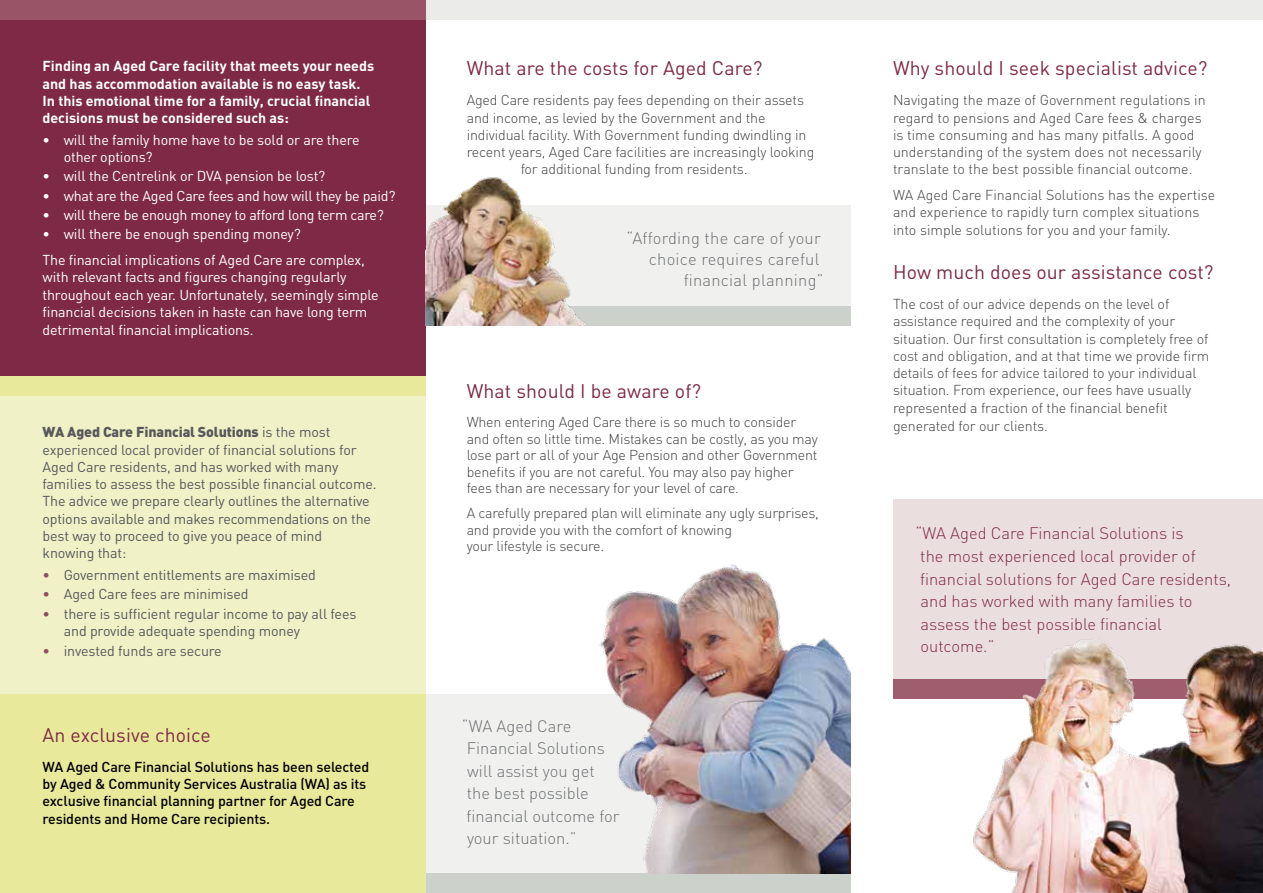
<style>
.page{position:relative;width:1263px;height:893px;background:#fff}
.page>*{position:absolute;margin:0;border:0;box-sizing:border-box;transform-origin:0 0}
.t1{font:19.5px "DIN";letter-spacing:.005em;color:#7e2a47}
.t2{font:300 16.5px/22.5px "DIN";color:#7e2a47}
.t3{font:300 16.5px/22.5px "DIN";color:#6d6e71;text-align:right}
.t4{font:300 14.25px/17.4px "DIN";letter-spacing:-.01em;color:#414042}
.t5{font:14.25px/17.2px "DIN";letter-spacing:-.01em;color:#58595b}
.t6{font:14.25px/17.5px "DIN";letter-spacing:-.01em;color:#fff}
.t7{font:700 14.25px/17.2px "DIN";color:#fff}
.t8{font:500 14.25px/17.5px "DIN";letter-spacing:-.01em;color:#000}
.s1{font-weight:900}
.s2{color:#934d60}
</style>
<div class="page">
<div style="left:425px;top:205px;width:425px;height:109px;background:#f0f1ef"></div>
<div style="left:893px;top:500px;width:370px;height:179px;background:#ebdedf"></div>
<div style="left:424px;top:694px;width:426px;height:180px;background:#f0f1ef"></div>
<div style="left:0;top:394px;width:425px;height:499px;background:#f0f1c6"></div>
<div style="left:0;top:694px;width:425px;height:199px;background:#e8e99a"></div>
<div style="left:0;top:0;width:425px;height:386px;background:#7e2a47"></div>
<div style="left:425px;top:0;width:838px;height:19px;background:#ebecea"></div>
<div style="left:0;top:0;width:425px;height:19px;background:#995567"></div>
<div style="left:0;top:376px;width:425px;height:19px;background:#e8e99a"></div>
<div style="left:425px;top:306px;width:425px;height:19px;background:#cdd1cb"></div>
<div style="left:893px;top:679px;width:370px;height:19px;background:#9e5e6e"></div>
<div style="left:426px;top:874px;width:424px;height:19px;background:#cdd1cb"></div>
<img style="left:425px;top:174px;width:159px;height:151px">
<img style="left:595px;top:564px;width:255px;height:310px">
<img style="left:944px;top:639px;width:319px;height:254px">
<p class="t7" style="left:43px;top:57px;width:333px">Finding an Aged Care facility that meets your needs and has accommodation available is no easy task.<br>In this emotional time for a family, crucial financial decisions must be considered such as:</p>
<p class="t6" style="left:64px;top:131px;width:297px;text-indent:-21px">• will the family home have to be sold or are there other options?</p>
<p class="t6" style="left:43px;top:167px;width:284px">• will the Centrelink or DVA pension be lost?</p>
<p class="t6" style="left:43px;top:186px;width:354px">• what are the Aged Care fees and how will they be paid?</p>
<p class="t6" style="left:43px;top:206px;width:343px">• will there be enough money to afford long term care?</p>
<p class="t6" style="left:43px;top:221px;width:324px;line-height:25.8px">• will there be enough spending money?<br>The financial implications of Aged Care are complex,</p>
<p class="t6" style="left:43px;top:268px;width:338px">with relevant facts and figures changing regularly throughout each year. Unfortunately, seemingly simple financial decisions taken in haste can have long term detrimental financial implications.</p>
<p class="t5" style="left:43px;top:423px;width:336px"><span class="s1">WA Aged Care Financial Solutions</span> is the most experienced local provider of financial solutions for Aged Care residents, and has worked with many families to assess the best possible financial outcome.<br>The advice we prepare clearly outlines the alternative options available and makes recommendations on the best way to proceed to give you peace of mind knowing that:</p>
<p class="t5" style="left:43px;top:565px;width:275px"><span class="s2">•</span> Government entitlements are maximised</p>
<p class="t5" style="left:43px;top:585px;width:208px"><span class="s2">•</span> Aged Care fees are minimised</p>
<p class="t5" style="left:64px;top:605px;width:294px;text-indent:-21px"><span class="s2">•</span> there is sufficient regular income to pay all fees and provide adequate spending money</p>
<p class="t5" style="left:43px;top:642px;width:181px"><span class="s2">•</span> invested funds are secure</p>
<h1 class="t1" style="left:43px;top:723px;width:170px">An exclusive choice</h1>
<p class="t8" style="left:43px;top:757px;width:328px">WA Aged Care Financial Solutions has been selected by Aged &amp; Community Services Australia (WA) as its exclusive financial planning partner for Aged Care residents and Home Care recipients.</p>
<h1 class="t1" style="left:467px;top:56px;width:297px">What are the costs for Aged Care?</h1>
<p class="t4" style="left:467px;top:91px;width:339px">Aged Care residents pay fees depending on their assets</p>
<p class="t4" style="left:467px;top:109px;width:300px">and income, as levied by the Government and the</p>
<p class="t4" style="left:467px;top:126px;width:341px">individual facility. With Government funding dwindling in</p>
<p class="t4" style="left:467px;top:143px;width:349px">recent years, Aged Care facilities are increasingly looking</p>
<p class="t4" style="left:521px;top:160px;width:228px">for additional funding from residents.</p>
<p class="t3" style="left:627px;top:227px;width:199px;line-height:21px">“Affording the care of your choice requires careful financial planning”</p>
<h1 class="t1" style="left:467px;top:379px;width:236px">What should I be aware of?</h1>
<p class="t4" style="left:467px;top:413px;width:353px;line-height:16.5px">When entering Aged Care there is so much to consider and often so little time. Mistakes can be costly, as you may lose part or all of your Age Pension and other Government benefits if you are not careful. You may also pay higher fees than are necessary for your level of care.</p>
<p class="t4" style="left:467px;top:504px;width:354px;line-height:16.5px">A carefully prepared plan will eliminate any ugly surprises, and provide you with the comfort of knowing<br>your lifestyle is secure.</p>
<p class="t3" style="left:462px;top:714px;width:159px;text-align:left">“WA Aged Care<br>Financial Solutions will assist you get<br>the best possible financial outcome for your situation.”</p>
<h1 class="t1" style="left:893px;top:56px;width:316px">Why should I seek specialist advice?</h1>
<p class="t4" style="left:893px;top:92px;width:314px">Navigating the maze of Government regulations in regard to pensions and Aged Care fees &amp; charges is time consuming and has many pitfalls. A good understanding of the system does not necessarily translate to the best possible financial outcome.</p>
<p class="t4" style="left:893px;top:186px;width:324px">WA Aged Care Financial Solutions has the expertise and experience to rapidly turn complex situations into simple solutions for you and your family.</p>
<h1 class="t1" style="left:893px;top:260px;width:322px">How much does our assistance cost?</h1>
<p class="t4" style="left:893px;top:295px;width:318px">The cost of our advice depends on the level of assistance required and the complexity of your situation. Our first consultation is completely free of cost and obligation, and at that time we provide firm details of fees for advice tailored to your individual situation. From experience, our fees have usually represented a fraction of the financial benefit generated for our clients.</p>
<p class="t2" style="left:915px;top:522px;width:317px">“WA Aged Care Financial Solutions is<br>the most experienced local provider of financial solutions for Aged Care residents, and has worked with many families to assess the best possible financial outcome.”</p>
</div>
